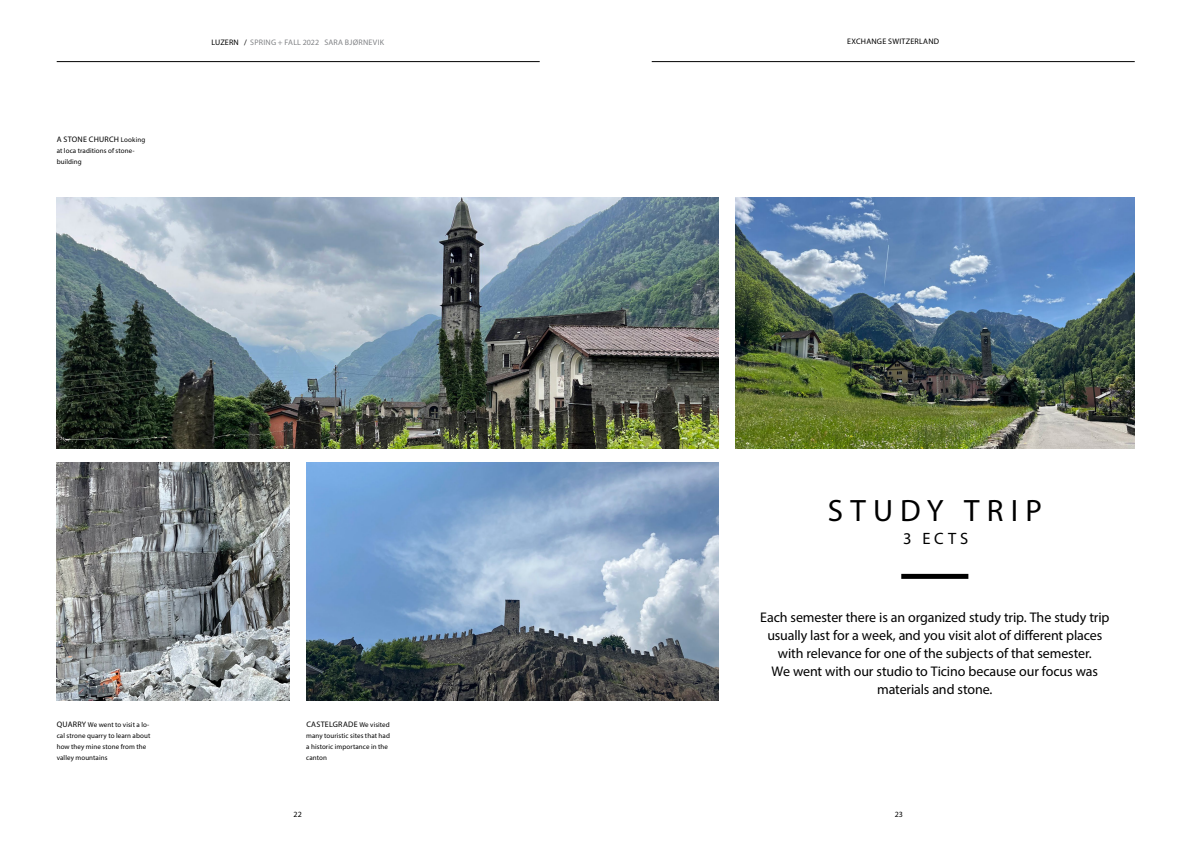
<style>
.page{position:relative;width:1191px;height:842px;background:#fff}
.page>*{position:absolute;margin:0;border:0;box-sizing:border-box;transform-origin:0 0}
.t1{font:31px "Myriad Pro";letter-spacing:.235em;color:#000}
.t2{font:16.5px "Myriad Pro";color:#000}
.t3{font:14px/18px "Myriad Pro";letter-spacing:-.01em;color:#000;text-align:center}
.t4{font:8px "Myriad Pro";letter-spacing:.03em;color:#000}
.t5{font:8px "Myriad Pro";letter-spacing:.025em;color:#808285}
.t6{font:7px/11px "Myriad Pro";letter-spacing:.01em;color:#000}
.s1{font-size:7px}
.s2{color:#000}
.s3{font-size:8px}
</style>
<div class="page">
<img style="left:56px;top:197px;width:662px;height:252px">
<img style="left:735px;top:197px;width:399px;height:252px">
<img style="left:56px;top:462px;width:233px;height:238px">
<img style="left:306px;top:462px;width:412px;height:238px">
<div style="left:901px;top:574px;width:67px;height:5px;background:#000"></div>
<hr style="left:57px;top:61px;width:483px;height:1px;background:#000">
<hr style="left:651px;top:61px;width:483px;height:1px;background:#000">
<p class="t4" style="left:57px;top:135px;width:90px">A STONE CHURCH <span class="s1">Looking</span></p>
<p class="t6" style="left:57px;top:146px;width:79px">at loca traditions of stone&shy;building</p>
<p class="t5" style="left:211px;top:37px;width:174px"><span class="s2">LUZERN /</span> SPRING + FALL 2022 SARA BJØRNEVIK</p>
<p class="t4" style="left:847px;top:37px;width:93px">EXCHANGE SWITZERLAND</p>
<h1 class="t1" style="left:828px;top:491px;width:215px">STUDY TRIP</h1>
<p class="t2" style="left:903px;top:528px;width:67px">3 ECTS</p>
<p class="t3" style="left:760px;top:608px;width:351px">Each semester there is an organized study trip. The study trip usually last for a week, and you visit alot of different places with relevance for one of the subjects of that semester.<br>We went with our studio to Ticino because our focus was materials and stone.</p>
<p class="t6" style="left:57px;top:719px;width:95px"><span class="s3">QUARRY</span> We went to visit a lo&shy;cal strone quarry to learn about how they mine stone from the valley mountains</p>
<p class="t4" style="left:306px;top:720px;width:85px">CASTELGRADE <span class="s1">We visited</span></p>
<p class="t6" style="left:306px;top:730px;width:85px">many touristic sites that had a historic importance in the canton</p>
<p class="t4" style="left:294px;top:809px;width:10px">22</p>
<p class="t4" style="left:894px;top:809px;width:10px">23</p>
</div>
